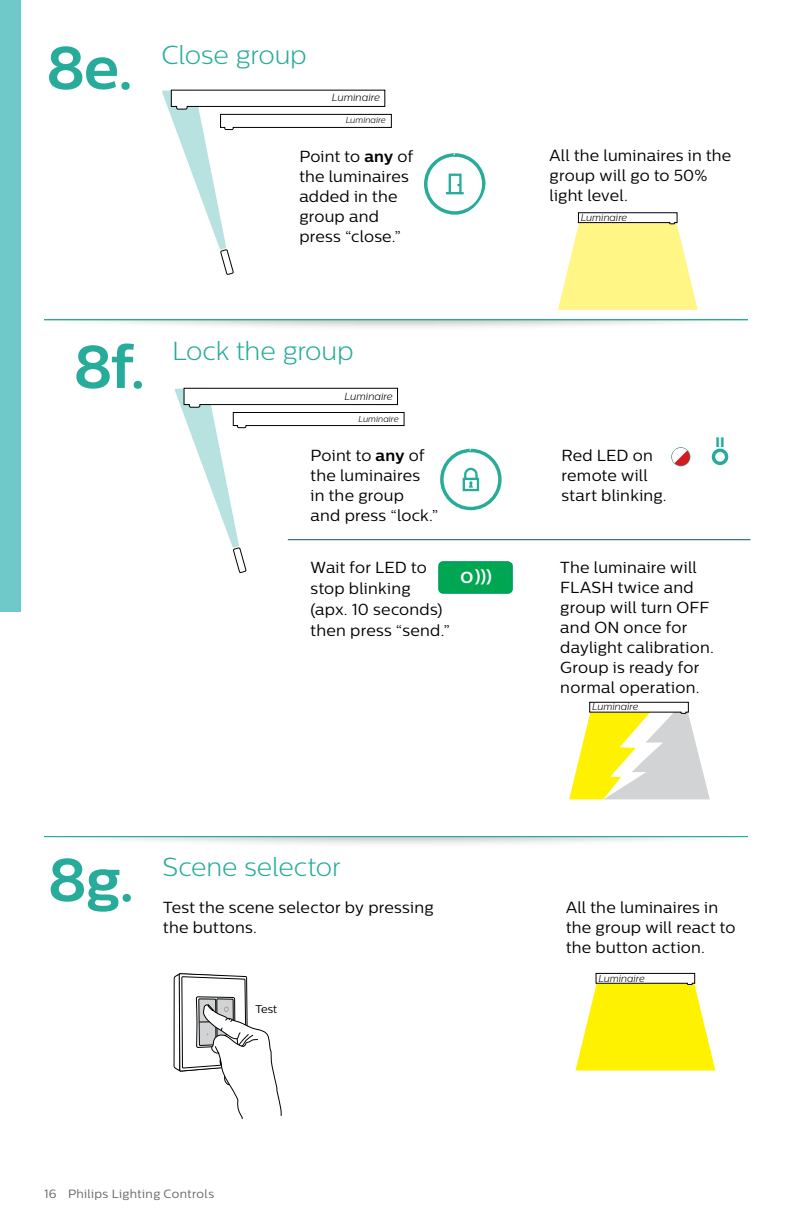
<style>
.page{position:relative;width:792px;height:1224px;background:#fff}
.page>*{position:absolute;margin:0;border:0;box-sizing:border-box;transform-origin:0 0}
.t1{font:700 60px "Centrale Sans";color:#27ab9a}
.t2{font:300 26px "Centrale Sans";letter-spacing:-.005em;color:#27ab9a}
.t3{font:16px/20px "Centrale Sans";letter-spacing:.015em;color:#000}
.t4{font:700 16px "Centrale Sans";color:#fff}
.t5{font:13.8px "Centrale Sans X Bold";color:#27ab9a}
.t6{font:12px "Centrale Sans";letter-spacing:.03em;color:#636466}
.t7{font:11.2px "Centrale Sans";color:#000}
.t8{font:italic 300 10.4px "Centrale Sans";color:#000}
.t9{font:italic 300 10px "Centrale Sans";color:#000}
.t10{font:italic 300 8.6px "Centrale Sans";color:#000}
.s1{font-weight:700}
</style>
<div class="page">
<div style="left:0;top:0;width:20px;height:612px;background:#6ec9c8"></div>
<div style="left:24px;top:306px;width:744px;height:26px;background:#000;opacity:.3"></div>
<hr style="left:43px;top:318px;width:705px;height:2px;background:#27ab9a">
<div style="left:748px;top:299px;width:18px;height:40px;background:#fff"></div>
<div style="left:23px;top:299px;width:21px;height:40px;background:#fff"></div>
<div style="left:24px;top:823px;width:744px;height:25px;background:#000;opacity:.3"></div>
<hr style="left:43px;top:835px;width:705px;height:2px;background:#27ab9a">
<div style="left:15px;top:816px;width:751px;height:20px;background:#fff"></div>
<div style="left:748px;top:816px;width:18px;height:40px;background:#fff"></div>
<div style="left:0;top:816px;width:44px;height:40px;background:#fff"></div>
<svg style="left:173px;top:973px;width:109px;height:146px"></svg>
<svg style="left:575px;top:973px;width:140px;height:98px"></svg>
<svg style="left:44px;top:89px;width:704px;height:230px"></svg>
<svg style="left:175px;top:387px;width:230px;height:186px"></svg>
<div style="left:439px;top:562px;width:73px;height:31px;background:#00a651;border-radius:4px"></div>
<div style="left:438px;top:561px;width:75px;height:33px;border:2px solid #00a160;border-radius:4px"></div>
<svg style="left:440px;top:448px;width:62px;height:63px"></svg>
<svg style="left:711px;top:448px;width:18px;height:18px"></svg>
<svg style="left:671px;top:447px;width:19px;height:19px"></svg>
<hr style="left:288px;top:539px;width:463px;height:1px;background:#005862">
<svg style="left:569px;top:702px;width:141px;height:97px"></svg>
<h1 class="t1" style="left:46px;top:32px;width:88px">8e.</h1>
<h2 class="t2" style="left:161px;top:40px;width:147px">Close group</h2>
<p class="t8" style="left:332px;top:92px;width:50px">Luminaire</p>
<p class="t10" style="left:346px;top:116px;width:42px">Luminaire</p>
<p class="t3" style="left:299px;top:146px;width:115px">Point to <span class="s1">any</span> of the luminaires added in the group and press “close.”</p>
<p class="t3" style="left:550px;top:145px;width:183px">All the luminaires in the group will go to 50% light level.</p>
<p class="t9" style="left:581px;top:212px;width:48px">Luminaire</p>
<h1 class="t1" style="left:74px;top:331px;width:73px">8f.</h1>
<h2 class="t2" style="left:172px;top:336px;width:183px">Lock the group</h2>
<p class="t8" style="left:345px;top:390px;width:50px">Luminaire</p>
<p class="t10" style="left:358px;top:414px;width:42px">Luminaire</p>
<p class="t3" style="left:311px;top:446px;width:129px">Point to <span class="s1">any</span> of the luminaires<br>in the group<br>and press “lock.”</p>
<p class="t3" style="left:311px;top:557px;width:141px;line-height:21px">Wait for LED to stop blinking (apx. 10 seconds) then press “send.”</p>
<p class="t4" style="left:460px;top:566px;width:33px">O)))</p>
<h1 class="t1" style="left:48px;top:844px;width:88px">8g.</h1>
<h2 class="t2" style="left:163px;top:852px;width:180px">Scene selector</h2>
<p class="t3" style="left:163px;top:897px;width:272px">Test the scene selector by pressing the buttons.</p>
<p class="t7" style="left:255px;top:1003px;width:23px">Test</p>
<p class="t3" style="left:562px;top:445px;width:107px">Red LED on remote will start blinking.</p>
<p class="t5" style="left:715px;top:434px;width:11px">II</p>
<p class="t3" style="left:560px;top:557px;width:155px">The luminaire will<br>FLASH twice and group will turn OFF and ON once for daylight calibration.<br>Group is ready for normal operation.</p>
<p class="t9" style="left:592px;top:701px;width:48px">Luminaire</p>
<p class="t3" style="left:566px;top:897px;width:171px">All the luminaires in the group will react to the button action.</p>
<p class="t9" style="left:598px;top:972px;width:48px">Luminaire</p>
<p class="t6" style="left:44px;top:1187px;width:172px">16 Philips Lighting Controls</p>
</div>
